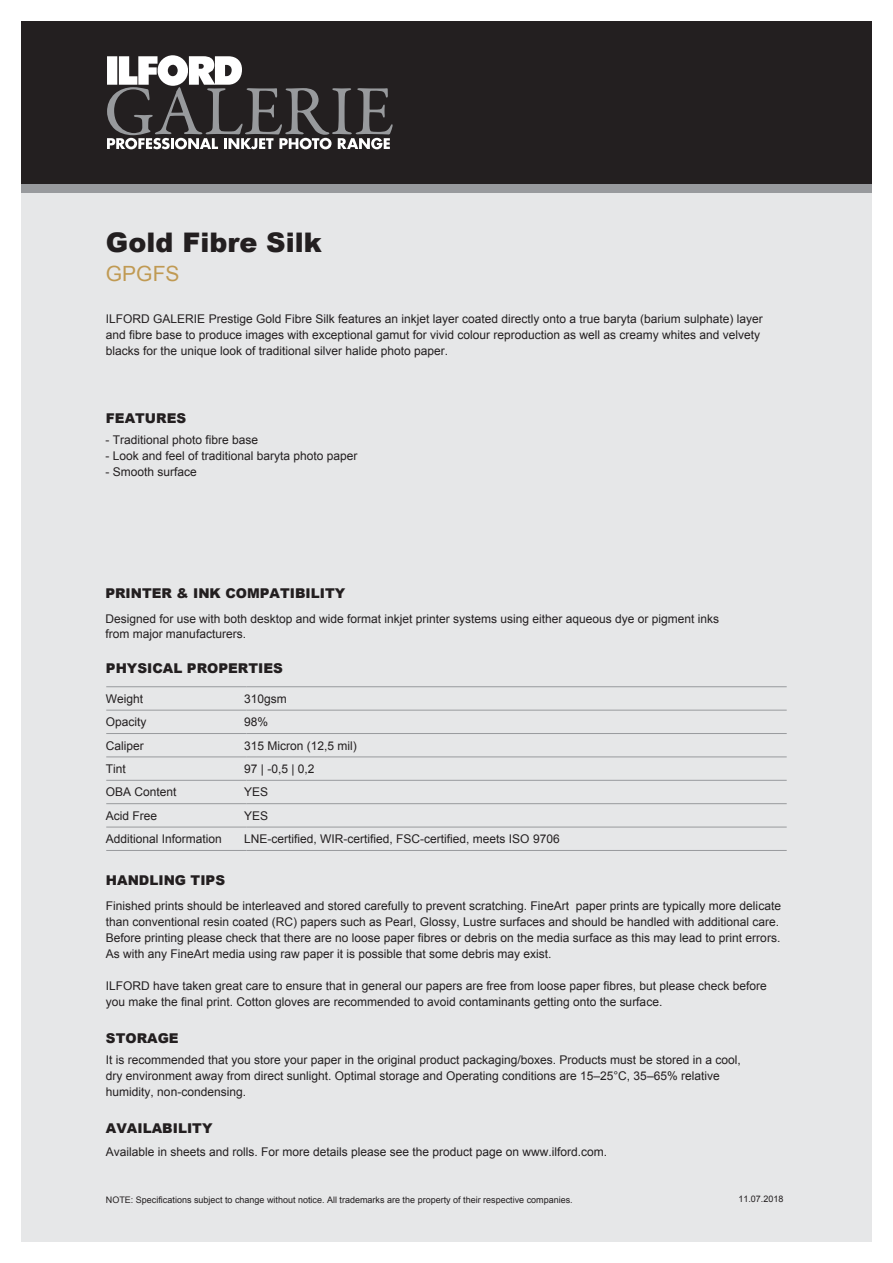
<style>
.page{position:relative;width:893px;height:1263px;background:#fff}
.page>*{position:absolute;margin:0;border:0;box-sizing:border-box;transform-origin:0 0}
.t1{font:900 27px "Arial";color:#231f20}
.t2{font:21px "Arial";color:#c09a53}
.t3{font:900 13.5px "Arial";color:#231f20}
.t4{font:12px/15.9px "Arial";color:#231f20}
.t5{font:9px "Arial";color:#231f20}
</style>
<div class="page">
<div style="left:21px;top:193px;width:851px;height:1049px;background:#e6e7e8"></div>
<div style="left:21px;top:21px;width:851px;height:163px;background:#231f20"></div>
<hr style="left:106px;top:687px;width:141px;height:1px;background:#989a9d">
<hr style="left:247px;top:687px;width:540px;height:1px;background:#989a9d">
<hr style="left:106px;top:710px;width:141px;height:1px;background:#989a9d">
<hr style="left:247px;top:710px;width:540px;height:1px;background:#989a9d">
<hr style="left:106px;top:733px;width:141px;height:1px;background:#989a9d">
<hr style="left:247px;top:733px;width:540px;height:1px;background:#989a9d">
<hr style="left:106px;top:757px;width:141px;height:1px;background:#989a9d">
<hr style="left:247px;top:757px;width:540px;height:1px;background:#989a9d">
<hr style="left:106px;top:780px;width:141px;height:1px;background:#989a9d">
<hr style="left:247px;top:780px;width:540px;height:1px;background:#989a9d">
<hr style="left:106px;top:803px;width:141px;height:1px;background:#989a9d">
<hr style="left:247px;top:803px;width:540px;height:1px;background:#989a9d">
<hr style="left:106px;top:827px;width:141px;height:1px;background:#989a9d">
<hr style="left:247px;top:827px;width:540px;height:1px;background:#989a9d">
<hr style="left:106px;top:850px;width:141px;height:1px;background:#989a9d">
<hr style="left:247px;top:850px;width:540px;height:1px;background:#989a9d">
<svg style="left:107px;top:55px;width:286px;height:94px"></svg>
<div style="left:21px;top:184px;width:851px;height:9px;background:#989a9d"></div>
<h1 class="t1" style="left:106px;top:223px;width:217px">Gold Fibre Silk</h1>
<h2 class="t2" style="left:106px;top:262px;width:75px">GPGFS</h2>
<p class="t4" style="left:106px;top:311px;width:658px">ILFORD GALERIE Prestige Gold Fibre Silk features an inkjet layer coated directly onto a true baryta (barium sulphate) layer and fibre base to produce images with exceptional gamut for vivid colour reproduction as well as creamy whites and velvety blacks for the unique look of traditional silver halide photo paper.</p>
<p class="t3" style="left:106px;top:409px;width:82px">FEATURES</p>
<p class="t4" style="left:105px;top:432px;width:154px">- Traditional photo fibre base</p>
<p class="t4" style="left:105px;top:448px;width:254px">- Look and feel of traditional baryta photo paper</p>
<p class="t4" style="left:105px;top:464px;width:93px">- Smooth surface</p>
<p class="t3" style="left:105px;top:583px;width:241px">PRINTER &amp; INK COMPATIBILITY</p>
<p class="t4" style="left:105px;top:610px;width:615px">Designed for use with both desktop and wide format inkjet printer systems using either aqueous dye or pigment inks from major manufacturers.</p>
<p class="t3" style="left:106px;top:658px;width:178px">PHYSICAL PROPERTIES</p>
<p class="t4" style="left:106px;top:691px;width:39px">Weight</p>
<p class="t4" style="left:244px;top:691px;width:44px">310gsm</p>
<p class="t4" style="left:106px;top:714px;width:42px">Opacity</p>
<p class="t4" style="left:244px;top:714px;width:26px">98%</p>
<p class="t4" style="left:106px;top:738px;width:39px">Caliper</p>
<p class="t4" style="left:244px;top:738px;width:114px">315 Micron (12,5 mil)</p>
<p class="t4" style="left:106px;top:761px;width:22px">Tint</p>
<p class="t4" style="left:244px;top:761px;width:72px">97 | -0,5 | 0,2</p>
<p class="t4" style="left:106px;top:784px;width:72px">OBA Content</p>
<p class="t4" style="left:244px;top:784px;width:26px">YES</p>
<p class="t4" style="left:106px;top:808px;width:53px">Acid Free</p>
<p class="t4" style="left:244px;top:808px;width:26px">YES</p>
<p class="t4" style="left:106px;top:831px;width:118px">Additional Information</p>
<p class="t4" style="left:244px;top:831px;width:317px">LNE-certified, WIR-certified, FSC-certified, meets ISO 9706</p>
<p class="t3" style="left:106px;top:871px;width:121px">HANDLING TIPS</p>
<p class="t4" style="left:106px;top:898px;width:677px">Finished prints should be interleaved and stored carefully to prevent scratching. FineArt paper prints are typically more delicate than conventional resin coated (RC) papers such as Pearl, Glossy, Lustre surfaces and should be handled with additional care.<br>Before printing please check that there are no loose paper fibres or debris on the media surface as this may lead to print errors.<br>As with any FineArt media using raw paper it is possible that some debris may exist.</p>
<p class="t4" style="left:106px;top:978px;width:662px">ILFORD have taken great care to ensure that in general our papers are free from loose paper fibres, but please check before you make the final print. Cotton gloves are recommended to avoid contaminants getting onto the surface.</p>
<p class="t3" style="left:106px;top:1028px;width:74px">STORAGE</p>
<p class="t4" style="left:106px;top:1052px;width:636px">It is recommended that you store your paper in the original product packaging/boxes. Products must be stored in a cool, dry environment away from direct sunlight. Optimal storage and Operating conditions are 15–25°C, 35–65% relative humidity, non-condensing.</p>
<p class="t3" style="left:106px;top:1118px;width:108px">AVAILABILITY</p>
<p class="t4" style="left:106px;top:1144px;width:502px">Available in sheets and rolls. For more details please see the product page on www.ilford.com.</p>
<p class="t5" style="left:106px;top:1195px;width:468px">NOTE: Specifications subject to change without notice. All trademarks are the property of their respective companies.</p>
<p class="t5" style="left:738px;top:1194px;width:47px">11.07.2018</p>
</div>
